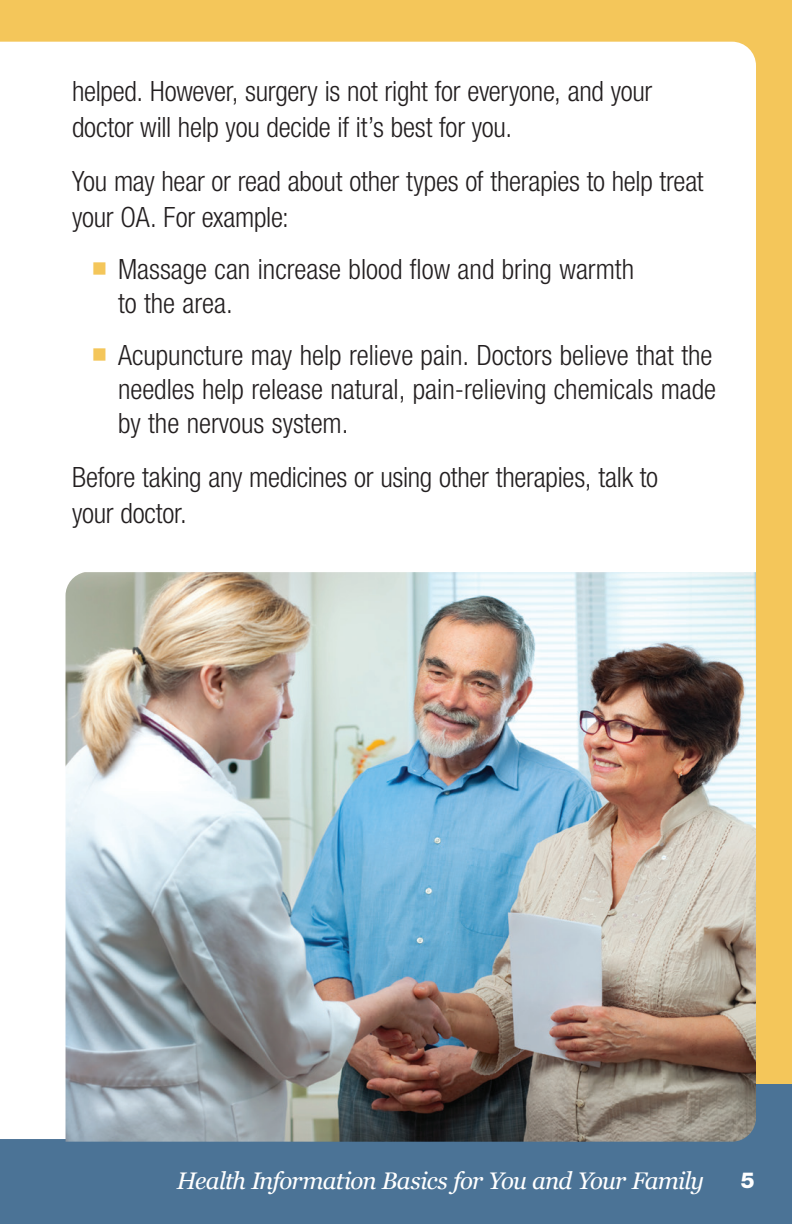
<style>
.page{position:relative;width:792px;height:1224px;background:#fff}
.page>*{position:absolute;margin:0;border:0;box-sizing:border-box;transform-origin:0 0}
.t1{font:300 condensed 28px/36px "Helvetica Neue LT Std";color:#231f20}
.t2{font:italic 24px "Georgia";letter-spacing:-.035em;color:#fff}
.t3{font:800 22px "Helvetica Neue LT Std";color:#fff}
.s1{font-family:"Arial Unicode MS";font-weight:400;font-stretch:normal;color:#f4c65a}
</style>
<div class="page">
<div style="left:0;top:1066px;width:792px;height:158px;background:#4b7396"></div>
<div style="left:0;top:0;width:792px;height:1084px;background:#f4c65a"></div>
<div style="left:1px;top:42px;width:755px;height:1097px;background:#fff"></div>
<svg style="left:0;top:42px;width:1px;height:1097px"></svg>
<img style="left:66px;top:572px;width:690px;height:570px">
<p class="t1" style="left:72px;top:73px;width:582px">helped. However, surgery is not right for everyone, and your doctor will help you decide if it’s best for you.</p>
<p class="t1" style="left:72px;top:163px;width:633px">You may hear or read about other types of therapies to help treat your OA. For example:</p>
<p class="t1" style="left:118px;top:252px;width:518px;line-height:34px;text-indent:-27px"><span class="s1">■</span> Massage can increase blood flow and bring warmth to the area.</p>
<p class="t1" style="left:118px;top:338px;width:600px;line-height:34px;text-indent:-27px"><span class="s1">■</span> Acupuncture may help relieve pain. Doctors believe that the needles help release natural, pain-relieving chemicals made by the nervous system.</p>
<p class="t1" style="left:72px;top:459px;width:588px">Before taking any medicines or using other therapies, talk to your doctor.</p>
<p class="t2" style="left:177px;top:1163px;width:529px">Health Information Basics for You and Your Family</p>
<p class="t3" style="left:741px;top:1167px;width:15px">5</p>
</div>
